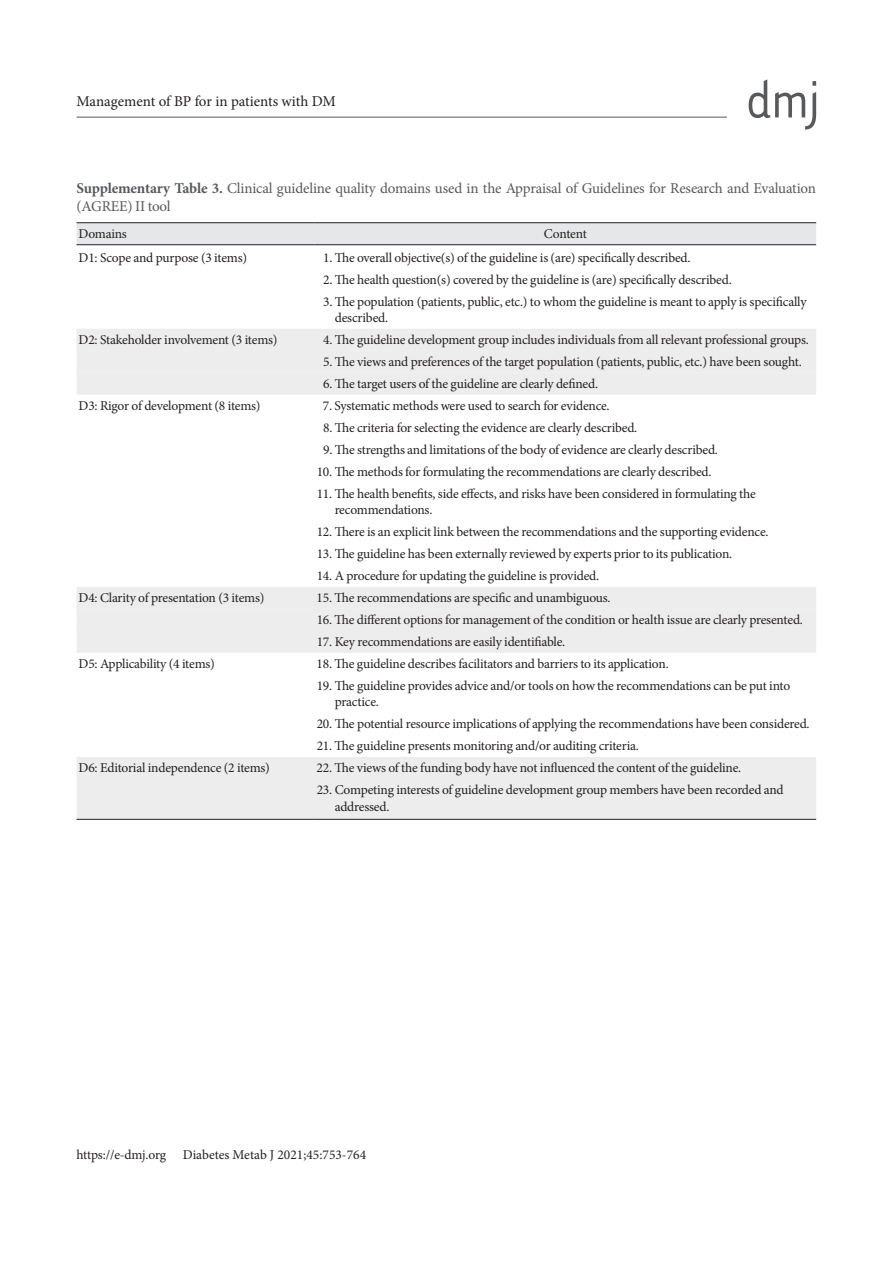
<style>
.page{position:relative;width:893px;height:1263px;background:#fff}
.page>*{position:absolute;margin:0;border:0;box-sizing:border-box;transform-origin:0 0}
.t1{font:15px/18px "Minion Pro";letter-spacing:-.01em;color:#58595b}
.t2{font:15px "Minion Pro";color:#231f20}
.t3{font:13.5px/16.2px "Minion Pro";letter-spacing:-.015em;color:#231f20}
.s1{font-weight:700}
</style>
<div class="page">
<hr style="left:77px;top:117px;width:650px;height:1px;background:#58595b">
<svg style="left:749px;top:79px;width:67px;height:51px"></svg>
<div style="left:77px;top:223px;width:739px;height:21px;background:#e6e7e8"></div>
<div style="left:77px;top:329px;width:739px;height:22px;background:#ededee"></div>
<svg style="left:77px;top:351px;width:739px;height:468px"></svg>
<hr style="left:77px;top:222px;width:238px;height:1px;background:#231f20">
<hr style="left:315px;top:222px;width:501px;height:1px;background:#231f20">
<hr style="left:77px;top:819px;width:238px;height:1px;background:#231f20">
<hr style="left:315px;top:819px;width:501px;height:1px;background:#231f20">
<hr style="left:77px;top:244px;width:238px;height:1px;background:#231f20">
<hr style="left:315px;top:244px;width:501px;height:1px;background:#231f20">
<p class="t2" style="left:77px;top:95px;width:261px">Management of BP for in patients with DM</p>
<p class="t1" style="left:77px;top:181px;width:741px"><span class="s1">Supplementary Table 3.</span> Clinical guideline quality domains used in the Appraisal of Guidelines for Research and Evaluation (AGREE) II tool</p>
<p class="t3" style="left:79px;top:227px;width:50px">Domains</p>
<p class="t3" style="left:544px;top:227px;width:44px">Content</p>
<p class="t3" style="left:79px;top:251px;width:170px">D1: Scope and purpose (3 items)</p>
<p class="t3" style="left:323px;top:251px;width:369px">1. The overall objective(s) of the guideline is (are) specifically described.</p>
<p class="t3" style="left:323px;top:273px;width:410px">2. The health question(s) covered by the guideline is (are) specifically described.</p>
<p class="t3" style="left:335px;top:295px;width:473px;text-indent:-12px">3. The population (patients, public, etc.) to whom the guideline is meant to apply is specifically described.</p>
<p class="t3" style="left:79px;top:333px;width:200px">D2: Stakeholder involvement (3 items)</p>
<p class="t3" style="left:323px;top:333px;width:487px">4. The guideline development group includes individuals from all relevant professional groups.</p>
<p class="t3" style="left:323px;top:355px;width:480px">5. The views and preferences of the target population (patients, public, etc.) have been sought.</p>
<p class="t3" style="left:323px;top:377px;width:276px">6. The target users of the guideline are clearly defined.</p>
<p class="t3" style="left:79px;top:399px;width:183px">D3: Rigor of development (8 items)</p>
<p class="t3" style="left:323px;top:399px;width:288px">7. Systematic methods were used to search for evidence.</p>
<p class="t3" style="left:323px;top:421px;width:316px">8. The criteria for selecting the evidence are clearly described.</p>
<p class="t3" style="left:323px;top:443px;width:396px">9. The strengths and limitations of the body of evidence are clearly described.</p>
<p class="t3" style="left:317px;top:465px;width:396px">10. The methods for formulating the recommendations are clearly described.</p>
<p class="t3" style="left:335px;top:487px;width:423px;text-indent:-18px">11. The health benefits, side effects, and risks have been considered in formulating the recommendations.</p>
<p class="t3" style="left:317px;top:525px;width:453px">12. There is an explicit link between the recommendations and the supporting evidence.</p>
<p class="t3" style="left:317px;top:547px;width:417px">13. The guideline has been externally reviewed by experts prior to its publication.</p>
<p class="t3" style="left:317px;top:569px;width:284px">14. A procedure for updating the guideline is provided.</p>
<p class="t3" style="left:79px;top:591px;width:187px">D4: Clarity of presentation (3 items)</p>
<p class="t3" style="left:316px;top:591px;width:296px">15. The recommendations are specific and unambiguous.</p>
<p class="t3" style="left:317px;top:613px;width:488px">16. The different options for management of the condition or health issue are clearly presented.</p>
<p class="t3" style="left:317px;top:635px;width:250px">17. Key recommendations are easily identifiable.</p>
<p class="t3" style="left:79px;top:657px;width:138px">D5: Applicability (4 items)</p>
<p class="t3" style="left:317px;top:657px;width:354px">18. The guideline describes facilitators and barriers to its application.</p>
<p class="t3" style="left:335px;top:679px;width:457px;text-indent:-18px">19. The guideline provides advice and/or tools on how the recommendations can be put into practice.</p>
<p class="t3" style="left:317px;top:717px;width:494px">20. The potential resource implications of applying the recommendations have been considered.</p>
<p class="t3" style="left:317px;top:739px;width:324px">21. The guideline presents monitoring and/or auditing criteria.</p>
<p class="t3" style="left:79px;top:761px;width:193px">D6: Editorial independence (2 items)</p>
<p class="t3" style="left:317px;top:761px;width:426px">22. The views of the funding body have not influenced the content of the guideline.</p>
<p class="t3" style="left:335px;top:783px;width:451px;text-indent:-18px">23. Competing interests of guideline development group members have been recorded and addressed.</p>
<p class="t3" style="left:77px;top:1148px;width:291px">https://e-dmj.org Diabetes Metab J 2021;45:753-764</p>
</div>
